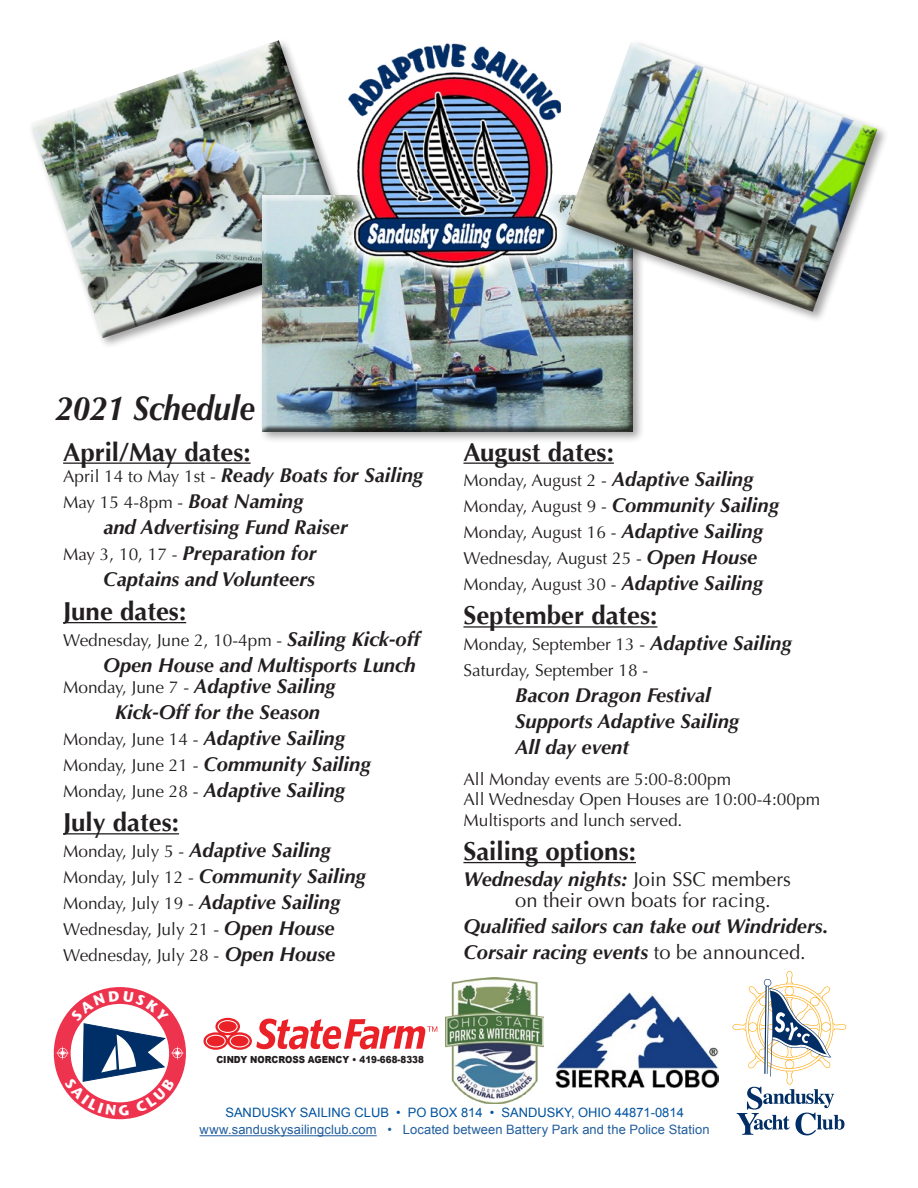
<style>
.page{position:relative;width:918px;height:1188px;background:#fff}
.page>*{position:absolute;margin:0;border:0;box-sizing:border-box;transform-origin:0 0}
.t1{font:italic 700 34.5px "Optima";color:#231f20;scale:.9 1}
.t2{font:700 25.8px "Optima";color:#231f20}
.t3{font:italic 700 20.1px/25.8px "Optima";color:#231f20}
.t4{font:20.1px/21.6px "Optima";color:#231f20}
.t5{font:17.25px/25.8px "Optima";color:#231f20}
.t6{font:12.9px/17.2px "Arial";color:#215e9e;text-align:center}
.t7{font:900 9.75px "Arial";color:#231f20;scale:.9 1}
.s1{font-weight:400;font-style:normal;font-size:17.25px}
.s2{font-weight:700;font-style:italic;font-size:20.1px}
.s3{font-weight:700;font-style:italic}
.s4{font-weight:400;font-style:normal}
.s5{color:#00539f}
</style>
<div class="page">
<img style="left:31px;top:40px;width:304px;height:299px">
<div style="left:259px;top:192px;width:386px;height:252px;background:#231f20;opacity:.41"></div>
<div style="left:262px;top:195px;width:371px;height:237px;background:#231f20;opacity:.75"></div>
<div style="left:564px;top:39px;width:325px;height:284px;background:#231f20;opacity:.41"></div>
<img style="left:565px;top:41px;width:314px;height:272px">
<img style="left:335px;top:39px;width:238px;height:242px">
<img style="left:343px;top:39px;width:223px;height:234px">
<hr style="left:63px;top:463px;width:188px;height:1px;background:#231f20">
<hr style="left:63px;top:622px;width:123px;height:1px;background:#231f20">
<hr style="left:63px;top:833px;width:116px;height:2px;background:#231f20">
<hr style="left:200px;top:1135px;width:177px;height:1px;background:#215e9e">
<img style="left:446px;top:977px;width:98px;height:126px">
<svg style="left:203px;top:1018px;width:234px;height:32px"></svg>
<svg style="left:733px;top:971px;width:113px;height:164px"></svg>
<hr style="left:463px;top:463px;width:151px;height:1px;background:#231f20">
<hr style="left:463px;top:626px;width:194px;height:2px;background:#231f20">
<hr style="left:463px;top:862px;width:173px;height:1px;background:#231f20">
<img style="left:555px;top:993px;width:164px;height:95px">
<svg style="left:55px;top:991px;width:130px;height:125px"></svg>
<p class="t1" style="left:55px;top:388px;width:223px">2021 Schedule</p>
<p class="t2" style="left:63px;top:437px;width:189px">April/May dates:</p>
<p class="t3" style="left:63px;top:462px;width:362px"><span class="s1">April 14 to May 1st -</span> Ready Boats for Sailing</p>
<p class="t5" style="left:63px;top:489px;width:242px">May 15 4-8pm - <span class="s2">Boat Naming</span></p>
<p class="t3" style="left:103px;top:514px;width:246px">and Advertising Fund Raiser</p>
<p class="t3" style="left:63px;top:540px;width:255px"><span class="s1">May 3, 10, 17 -</span> Preparation for</p>
<p class="t3" style="left:103px;top:566px;width:213px">Captains and Volunteers</p>
<p class="t2" style="left:63px;top:596px;width:125px">June dates:</p>
<p class="t5" style="left:63px;top:627px;width:359px">Wednesday, June 2, 10-4pm - <span class="s2">Sailing Kick-off</span></p>
<p class="t3" style="left:63px;top:654px;width:354px;line-height:21.6px;text-indent:40px">Open House and Multisports Lunch<br><span class="s1">Monday, June 7 -</span> Adaptive Sailing</p>
<p class="t3" style="left:63px;top:700px;width:309px;text-indent:52px">Kick-Off for the Season<br><span class="s1">Monday, June 14 -</span> Adaptive Sailing<br><span class="s1">Monday, June 21 -</span> Community Sailing<br><span class="s1">Monday, June 28 -</span> Adaptive Sailing</p>
<p class="t2" style="left:63px;top:808px;width:117px">July dates:</p>
<p class="t3" style="left:63px;top:837px;width:304px"><span class="s1">Monday, July 5 -</span> Adaptive Sailing<br><span class="s1">Monday, July 12 -</span> Community Sailing<br><span class="s1">Monday, July 19 -</span> Adaptive Sailing</p>
<p class="t5" style="left:63px;top:916px;width:274px">Wednesday, July 21 - <span class="s2">Open House<br></span>Wednesday, July 28 - <span class="s2">Open House</span></p>
<p class="t7" style="left:216px;top:1052px;width:232px">CINDY NORCROSS AGENCY • 419-668-8338</p>
<p class="t2" style="left:463px;top:437px;width:152px">August dates:</p>
<p class="t5" style="left:463px;top:468px;width:292px">Monday, August 2 - <span class="s2">Adaptive Sailing</span></p>
<p class="t3" style="left:463px;top:493px;width:317px"><span class="s1">Monday, August 9 -</span> Community Sailing</p>
<p class="t5" style="left:463px;top:520px;width:301px">Monday, August 16 - <span class="s2">Adaptive Sailing<br></span>Wednesday, August 25 - <span class="s2">Open House<br></span>Monday, August 30 - <span class="s2">Adaptive Sailing</span></p>
<p class="t2" style="left:463px;top:601px;width:195px">September dates:</p>
<p class="t5" style="left:463px;top:632px;width:330px">Monday, September 13 - <span class="s2">Adaptive Sailing<br></span>Saturday, September 18 -</p>
<p class="t3" style="left:515px;top:682px;width:226px">Bacon Dragon Festival<br>Supports Adaptive Sailing<br>All day event</p>
<p class="t5" style="left:463px;top:770px;width:358px;line-height:20.1px">All Monday events are 5:00-8:00pm<br>All Wednesday Open Houses are 10:00-4:00pm<br>Multisports and lunch served.</p>
<p class="t2" style="left:463px;top:836px;width:174px">Sailing options:</p>
<p class="t4" style="left:515px;top:869px;width:277px;text-indent:-52px"><span class="s3">Wednesday nights:</span> Join SSC members on their own boats for racing.</p>
<p class="t3" style="left:463px;top:914px;width:366px">Qualified sailors can take out Windriders.<br>Corsair racing events <span class="s4">to be announced.</span></p>
<p class="t6" style="left:200px;top:1104px;width:512px"><span class="s5">SANDUSKY SAILING CLUB • PO BOX 814 • SANDUSKY, OHIO 44871-0814 </span>www.sanduskysailingclub.com • Located between Battery Park and the Police Station</p>
</div>
